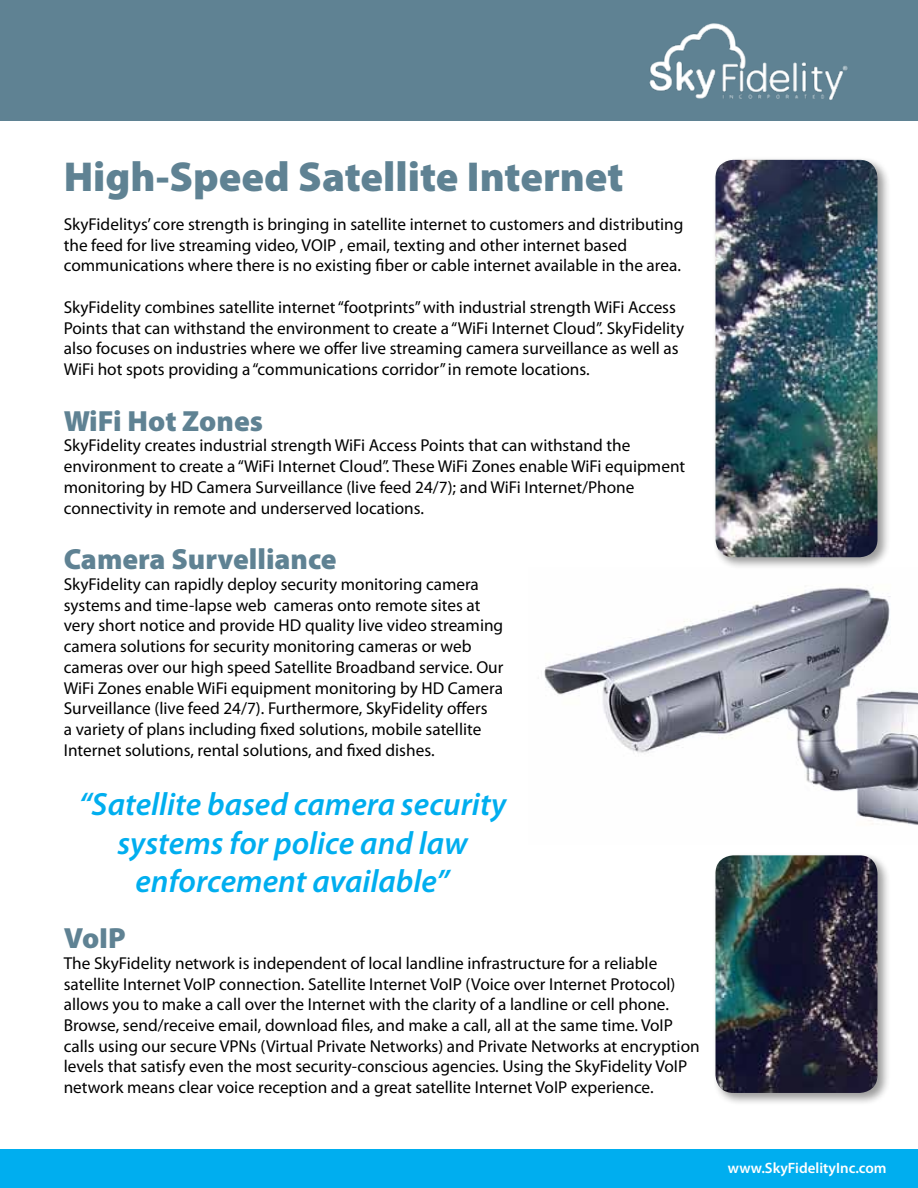
<style>
.page{position:relative;width:918px;height:1188px;background:#fff}
.page>*{position:absolute;margin:0;border:0;box-sizing:border-box;transform-origin:0 0}
.t1{font:900 42px "Myriad Pro";color:#5f8293}
.t2{font:italic 600 32.25px/38.7px "Myriad Pro";color:#00aeef;text-align:center}
.t3{font:900 29.25px "Myriad Pro";color:#5f8293}
.t4{font:17.25px/20.7px "Myriad Pro";color:#000}
.t5{font:600 15px "Myriad Pro";color:#fff}
</style>
<div class="page">
<div style="left:0;top:0;width:918px;height:122px;background:#5f8293"></div>
<div style="left:0;top:1150px;width:918px;height:38px;background:#00aeef"></div>
<img style="left:649px;top:23px;width:199px;height:77px">
<img style="left:544px;top:585px;width:374px;height:240px">
<div style="left:712px;top:156px;width:179px;height:415px;background:#000;opacity:.4"></div>
<img style="left:716px;top:160px;width:162px;height:397px">
<div style="left:712px;top:852px;width:179px;height:254px;background:#000;opacity:.4"></div>
<img style="left:716px;top:855px;width:162px;height:238px">
<h1 class="t1" style="left:64px;top:149px;width:561px">High-Speed Satellite Internet</h1>
<p class="t4" style="left:64px;top:214px;width:621px">SkyFidelitys’ core strength is bringing in satellite internet to customers and distributing the feed for live streaming video, VOIP , email, texting and other internet based communications where there is no existing fiber or cable internet available in the area.</p>
<p class="t4" style="left:64px;top:296px;width:622px">SkyFidelity combines satellite internet “footprints” with industrial strength WiFi Access Points that can withstand the environment to create a “WiFi Internet Cloud”. SkyFidelity also focuses on industries where we offer live streaming camera surveillance as well as WiFi hot spots providing a “communications corridor” in remote locations.</p>
<h3 class="t3" style="left:64px;top:401px;width:201px">WiFi Hot Zones</h3>
<p class="t4" style="left:64px;top:435px;width:623px">SkyFidelity creates industrial strength WiFi Access Points that can withstand the environment to create a “WiFi Internet Cloud”. These WiFi Zones enable WiFi equipment monitoring by HD Camera Surveillance (live feed 24/7); and WiFi Internet/Phone connectivity in remote and underserved locations.</p>
<h3 class="t3" style="left:64px;top:540px;width:275px">Camera Survelliance</h3>
<p class="t4" style="left:64px;top:574px;width:441px">SkyFidelity can rapidly deploy security monitoring camera systems and time-lapse web cameras onto remote sites at very short notice and provide HD quality live video streaming camera solutions for security monitoring cameras or web cameras over our high speed Satellite Broadband service. Our WiFi Zones enable WiFi equipment monitoring by HD Camera Surveillance (live feed 24/7). Furthermore, SkyFidelity offers<br>a variety of plans including fixed solutions, mobile satellite Internet solutions, rental solutions, and fixed dishes.</p>
<h2 class="t2" style="left:79px;top:784px;width:429px">“Satellite based camera security systems for police and law enforcement available”</h2>
<h3 class="t3" style="left:64px;top:919px;width:64px">VoIP</h3>
<p class="t4" style="left:64px;top:953px;width:638px">The SkyFidelity network is independent of local landline infrastructure for a reliable satellite Internet VoIP connection. Satellite Internet VoIP (Voice over Internet Protocol) allows you to make a call over the Internet with the clarity of a landline or cell phone.<br>Browse, send/receive email, download files, and make a call, all at the same time. VoIP calls using our secure VPNs (Virtual Private Networks) and Private Networks at encryption levels that satisfy even the most security-conscious agencies. Using the SkyFidelity VoIP network means clear voice reception and a great satellite Internet VoIP experience.</p>
<p class="t5" style="left:728px;top:1158px;width:160px">www.SkyFidelityInc.com</p>
</div>
